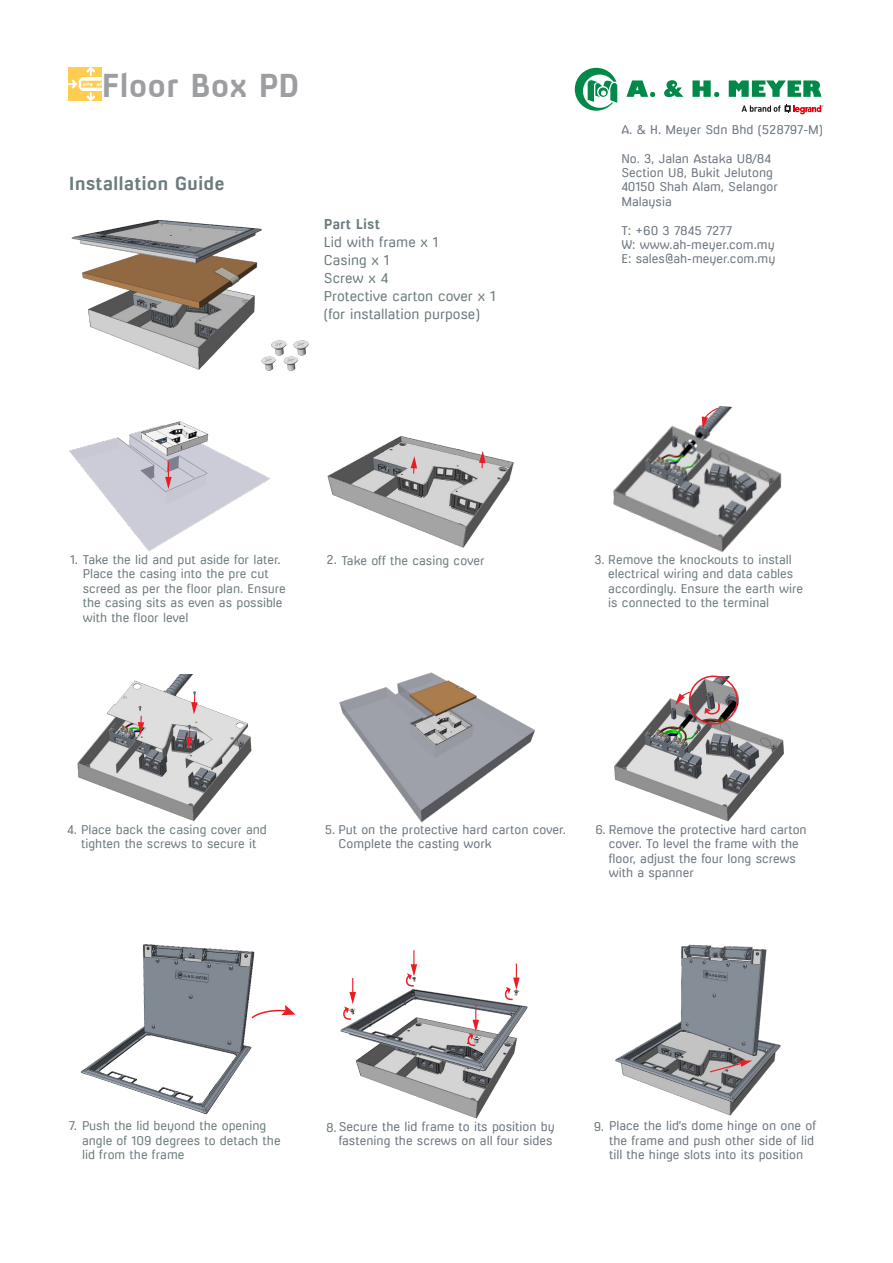
<style>
.page{position:relative;width:893px;height:1263px;background:#fff}
.page>*{position:absolute;margin:0;border:0;box-sizing:border-box;transform-origin:0 0}
.t1{font:31.5px "Milibus Rg";color:#9d9ea1}
.t2{font:18px "Milibus Rg";color:#6c7b7e}
.t3{font:13.5px/18px "Milibus Lt";color:#6c7b7e}
.t4{font:13.5px "Milibus Rg";color:#6c7b7e}
.t5{font:12px/14.4px "Milibus Lt";color:#6c7580}
.t6{font:12px/14.4px "Milibus Lt";color:#6c7b7e}
.s1{color:#6c7b7e}
</style>
<div class="page">
<img style="left:615px;top:944px;width:166px;height:172px">
<img style="left:340px;top:989px;width:188px;height:130px">
<img style="left:69px;top:68px;width:33px;height:33px">
<img style="left:69px;top:421px;width:201px;height:131px">
<svg style="left:165px;top:462px;width:7px;height:27px"></svg>
<svg style="left:405px;top:950px;width:12px;height:37px"></svg>
<svg style="left:341px;top:978px;width:15px;height:42px"></svg>
<svg style="left:502px;top:963px;width:18px;height:37px"></svg>
<svg style="left:465px;top:1006px;width:14px;height:40px"></svg>
<svg style="left:709px;top:1060px;width:43px;height:13px"></svg>
<img style="left:272px;top:340px;width:37px;height:31px">
<img style="left:77px;top:674px;width:175px;height:147px">
<svg style="left:186px;top:730px;width:7px;height:19px"></svg>
<svg style="left:191px;top:696px;width:7px;height:18px"></svg>
<svg style="left:138px;top:716px;width:6px;height:18px"></svg>
<img style="left:327px;top:436px;width:187px;height:111px">
<svg style="left:411px;top:456px;width:6px;height:17px"></svg>
<svg style="left:479px;top:451px;width:6px;height:17px"></svg>
<img style="left:613px;top:406px;width:169px;height:146px">
<img style="left:614px;top:698px;width:170px;height:124px">
<img style="left:680px;top:676px;width:67px;height:58px">
<svg style="left:675px;top:690px;width:16px;height:15px"></svg>
<svg style="left:704px;top:701px;width:18px;height:16px"></svg>
<div style="left:689px;top:675px;width:49px;height:50px;border:2px solid #ec1c24;border-radius:50%"></div>
<svg style="left:702px;top:407px;width:17px;height:22px"></svg>
<img style="left:80px;top:944px;width:175px;height:182px">
<svg style="left:250px;top:1005px;width:45px;height:15px"></svg>
<img style="left:339px;top:672px;width:196px;height:151px">
<img style="left:71px;top:219px;width:201px;height:152px">
<svg style="left:741px;top:105px;width:82px;height:10px"></svg>
<svg style="left:575px;top:68px;width:42px;height:43px"></svg>
<svg style="left:626px;top:80px;width:29px;height:17px"></svg>
<svg style="left:664px;top:80px;width:20px;height:17px"></svg>
<svg style="left:692px;top:80px;width:27px;height:17px"></svg>
<svg style="left:729px;top:80px;width:92px;height:17px"></svg>
<h1 class="t1" style="left:102px;top:66px;width:200px">Floor Box PD</h1>
<h2 class="t2" style="left:69px;top:173px;width:157px">Installation Guide</h2>
<p class="t4" style="left:324px;top:216px;width:58px">Part List</p>
<p class="t3" style="left:324px;top:233px;width:173px">Lid with frame x 1<br>Casing x 1<br>Screw x 4<br>Protective carton cover x 1 (for installation purpose)</p>
<p class="t5" style="left:621px;top:122px;width:203px">A. &amp; H. Meyer Sdn Bhd (528797-M)</p>
<p class="t5" style="left:621px;top:151px;width:158px">No. 3, Jalan Astaka U8/84<br>Section U8, Bukit Jelutong<br>40150 Shah Alam, Selangor<br>Malaysia</p>
<p class="t5" style="left:621px;top:223px;width:156px">T: +60 3 7845 7277<br>W: www.ah-meyer.com.my<br>E: sales@ah-meyer.com.my</p>
<p class="t6" style="left:83px;top:552px;width:205px;text-indent:-13px">1. Take the lid and put aside for later.<br>Place the casing into the pre cut screed as per the floor plan. Ensure the casing sits as even as possible with the floor level</p>
<p class="t6" style="left:608px;top:552px;width:196px;text-indent:-14px">3. Remove the knockouts to install electrical wiring and data cables accordingly. Ensure the earth wire is connected to the terminal</p>
<p class="t6" style="left:327px;top:553px;width:160px">2. Take off the casing cover</p>
<p class="t6" style="left:67px;top:822px;width:201px">4. Place back the casing cover and</p>
<p class="t6" style="left:81px;top:836px;width:177px">tighten the screws to secure it</p>
<p class="t5" style="left:325px;top:822px;width:243px"><span class="s1">5.</span> Put on the protective hard carton cover.</p>
<p class="t5" style="left:595px;top:822px;width:213px"><span class="s1">6.</span> Remove the protective hard carton</p>
<p class="t5" style="left:339px;top:836px;width:155px">Complete the casting work</p>
<p class="t5" style="left:609px;top:836px;width:192px">cover. To level the frame with the floor, adjust the four long screws with a spanner</p>
<p class="t6" style="left:69px;top:1118px;width:199px">7. Push the lid beyond the opening</p>
<p class="t6" style="left:82px;top:1133px;width:200px">angle of 109 degrees to detach the lid from the frame</p>
<p class="t5" style="left:609px;top:1118px;width:209px">Place the lid’s dome hinge on one of the frame and push other side of lid till the hinge slots into its position</p>
<p class="t5" style="left:326px;top:1119px;width:230px"><span class="s1">8.</span> Secure the lid frame to its position by</p>
<p class="t6" style="left:594px;top:1120px;width:12px">9.</p>
<p class="t5" style="left:339px;top:1134px;width:215px">fastening the screws on all four sides</p>
</div>
